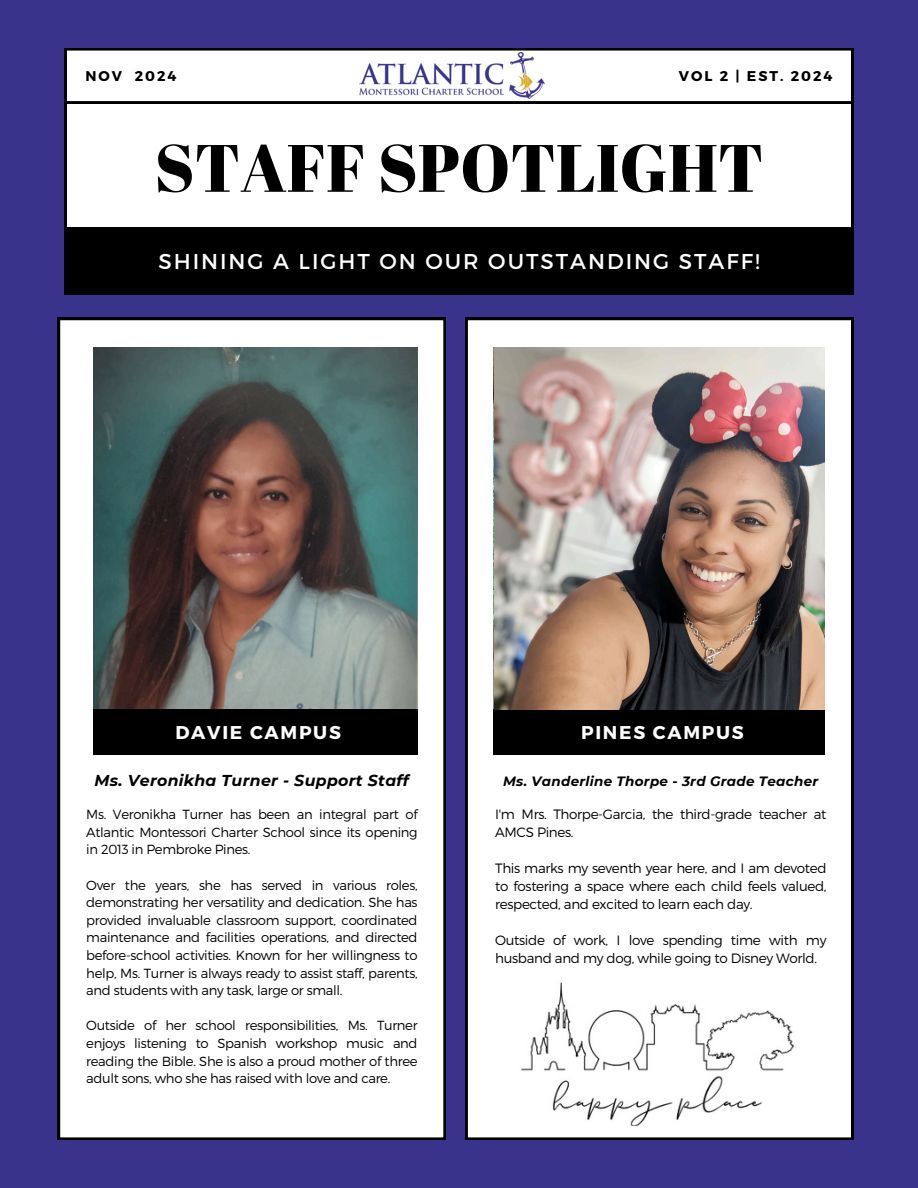
<style>
.page{position:relative;width:918px;height:1188px;background:#3a338c}
.page>*{position:absolute;margin:0;border:0;box-sizing:border-box;transform-origin:0 0}
.t1{font:66.9px "Abril Fatface";color:#000}
.t2{font:21.45px "Montserrat";letter-spacing:.095em;color:#fff}
.t3{font:700 18.45px "Montserrat";letter-spacing:.09em;color:#fff}
.t4{font:italic 700 15.75px "Montserrat";letter-spacing:.02em;color:#000}
.t5{font:700 14.1px "Montserrat";letter-spacing:.14em;color:#000}
.t6{font:300 13.5px/18px "Montserrat";letter-spacing:-.025em;color:#000}
.t7{font:italic 700 13.5px "Montserrat";letter-spacing:.02em;color:#000}
.t8{font:300 13.2px/17.5px "Montserrat";letter-spacing:-.025em;color:#000;text-align:justify}
</style>
<div class="page">
<div style="left:65px;top:103px;width:788px;height:124px;background:#fff"></div>
<div style="left:58px;top:318px;width:388px;height:821px;background:#fff"></div>
<div style="left:466px;top:318px;width:387px;height:821px;background:#fff"></div>
<svg style="left:65px;top:48px;width:788px;height:55px;background:#e3e3e3"></svg>
<div style="left:65px;top:227px;width:788px;height:67px;background:#000"></div>
<img style="left:93px;top:347px;width:324px;height:362px">
<div style="left:93px;top:709px;width:324px;height:45px;background:#000"></div>
<div style="left:494px;top:709px;width:331px;height:45px;background:#000"></div>
<img style="left:359px;top:52px;width:186px;height:46px">
<img style="left:495px;top:347px;width:329px;height:363px">
<img style="left:490px;top:974px;width:334px;height:152px">
<p class="t5" style="left:85px;top:66px;width:92px">NOV 2024</p>
<p class="t5" style="left:679px;top:66px;width:155px">VOL 2 | EST. 2024</p>
<p class="t1" style="left:155px;top:121px;width:610px">STAFF SPOTLIGHT</p>
<p class="t2" style="left:158px;top:247px;width:603px">SHINING A LIGHT ON OUR OUTSTANDING STAFF!</p>
<h2 class="t3" style="left:175px;top:720px;width:167px">DAVIE CAMPUS</h2>
<p class="t3" style="left:581px;top:720px;width:164px">PINES CAMPUS</p>
<p class="t4" style="left:94px;top:771px;width:316px">Ms. Veronikha Turner - Support Staff</p>
<p class="t7" style="left:503px;top:773px;width:317px">Ms. Vanderline Thorpe - 3rd Grade Teacher</p>
<p class="t8" style="left:86px;top:805px;width:333px">Ms. Veronikha Turner has been an integral part of Atlantic Montessori Charter School since its opening in 2013 in Pembroke Pines.</p>
<p class="t8" style="left:86px;top:875px;width:333px">Over the years, she has served in various roles, demonstrating her versatility and dedication. She has provided invaluable classroom support, coordinated maintenance and facilities operations, and directed before-school activities. Known for her willingness to help, Ms. Turner is always ready to assist staff, parents, and students with any task, large or small.</p>
<p class="t8" style="left:86px;top:1016px;width:333px">Outside of her school responsibilities, Ms. Turner enjoys listening to Spanish workshop music and reading the Bible. She is also a proud mother of three adult sons, who she has raised with love and care.</p>
<p class="t6" style="left:495px;top:805px;width:333px">I'm Mrs. Thorpe-Garcia, the third-grade teacher at<br>AMCS Pines.</p>
<p class="t6" style="left:495px;top:859px;width:333px;text-align:justify">This marks my seventh year here, and I am devoted to fostering a space where each child feels valued, respected, and excited to learn each day.</p>
<h3 class="t6" style="left:495px;top:931px;width:333px">Outside of work, I love spending time with my husband and my dog, while going to Disney World.</h3>
</div>
